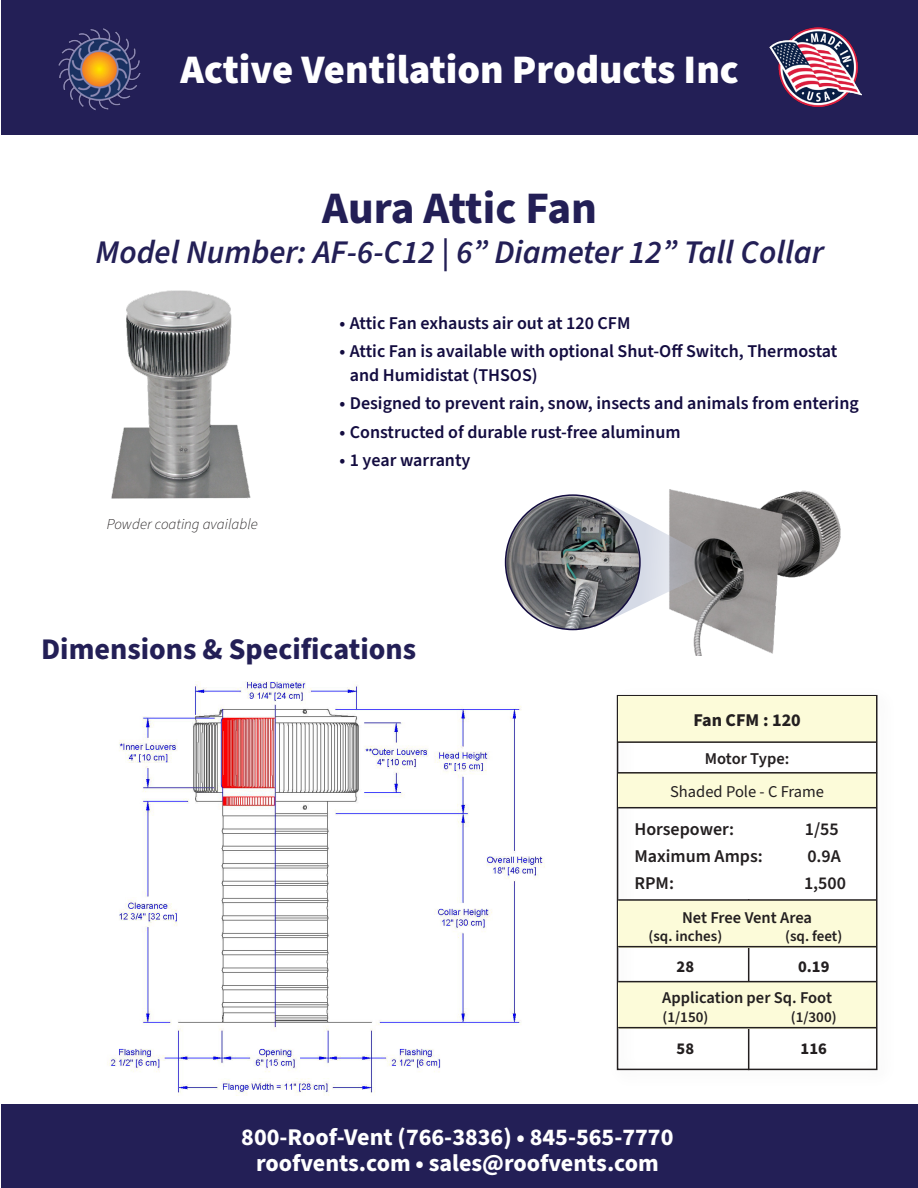
<style>
.page{position:relative;width:918px;height:1188px;background:#fff}
.page>*{position:absolute;margin:0;border:0;box-sizing:border-box;transform-origin:0 0}
.t1{font:700 45px "Source Sans Pro";color:#231f56}
.t2{font:900 40.5px "Source Sans Pro";color:#fff}
.t3{font:italic 600 33px "Source Sans Pro";color:#231f56}
.t4{font:700 30px "Source Sans Pro";color:#231f56}
.t5{font:700 24px/25.5px "Source Sans Pro";color:#fff;text-align:center}
.t6{font:600 18px/24px "Source Sans Pro";color:#130c40}
.t7{font:600 18px "Source Sans Pro";color:#231f20}
.t8{font:700 18px "Source Sans Pro";color:#231f20}
.t9{font:600 16.5px "Source Sans Pro";color:#231f20}
.t10{font:16.5px/33px "Source Sans Pro";color:#231f20;text-align:center}
.t11{font:700 16.5px "Source Sans Pro";color:#231f20}
.t12{font:600 15px "Source Sans Pro";color:#231f20}
.t13{font:italic 300 15px "Source Sans Pro";color:#231f20}
.s1{font-weight:600}
</style>
<div class="page">
<div style="left:1px;top:0;width:917px;height:135px;background:#231f56"></div>
<img style="left:58px;top:28px;width:83px;height:83px">
<img style="left:769px;top:28px;width:92px;height:79px">
<div style="left:1px;top:1105px;width:917px;height:83px;background:#231f56"></div>
<img style="left:107px;top:681px;width:438px;height:415px">
<img style="left:111px;top:290px;width:140px;height:208px">
<img style="left:669px;top:489px;width:172px;height:166px">
<svg style="left:594px;top:500px;width:131px;height:128px"></svg>
<img style="left:506px;top:495px;width:134px;height:135px;border-radius:67px">
<div style="left:617px;top:695px;width:261px;height:375px;border:2px solid #231f20"></div>
<div style="left:618px;top:697px;width:258px;height:46px;background:#fcfbd9"></div>
<div style="left:618px;top:772px;width:258px;height:35px;background:#fcfbd9"></div>
<hr style="left:748px;top:899px;width:1px;height:171px;background:#231f20">
<hr style="left:618px;top:807px;width:259px;height:1px;background:#231f20">
<hr style="left:618px;top:741px;width:258px;height:2px;background:#231f20">
<hr style="left:617px;top:772px;width:260px;height:2px;background:#231f20">
<div style="left:618px;top:900px;width:258px;height:47px;background:#fcfbd9"></div>
<div style="left:618px;top:982px;width:258px;height:46px;background:#fcfbd9"></div>
<hr style="left:618px;top:899px;width:259px;height:2px;background:#231f20">
<hr style="left:618px;top:946px;width:259px;height:1px;background:#231f20">
<hr style="left:618px;top:981px;width:259px;height:1px;background:#231f20">
<hr style="left:618px;top:1027px;width:259px;height:1px;background:#231f20">
<h2 class="t2" style="left:180px;top:41px;width:560px">Active Ventilation Products Inc</h2>
<p class="t1" style="left:322px;top:178px;width:276px">Aura Attic Fan</p>
<p class="t3" style="left:96px;top:230px;width:730px">Model Number: AF-6-C12 | 6” Diameter 12” Tall Collar</p>
<p class="t13" style="left:107px;top:514px;width:153px">Powder coating available</p>
<p class="t6" style="left:339px;top:311px;width:293px">• Attic Fan exhausts air out at 120 CFM</p>
<p class="t6" style="left:350px;top:340px;width:489px;text-indent:-10px">• Attic Fan is available with optional Shut-Off Switch, Thermostat and Humidistat (THSOS)</p>
<p class="t6" style="left:339px;top:392px;width:521px">• Designed to prevent rain, snow, insects and animals from entering</p>
<p class="t6" style="left:339px;top:420px;width:343px">• Constructed of durable rust-free aluminum</p>
<p class="t6" style="left:339px;top:449px;width:133px">• 1 year warranty</p>
<p class="t4" style="left:41px;top:629px;width:376px">Dimensions &amp; Specifications</p>
<p class="t8" style="left:693px;top:708px;width:109px">Fan CFM : 120</p>
<p class="t10" style="left:670px;top:743px;width:156px"><span class="s1">Motor Type:<br></span>Shaded Pole - C Frame</p>
<p class="t7" style="left:634px;top:817px;width:101px">Horsepower:</p>
<p class="t7" style="left:805px;top:817px;width:35px">1/55</p>
<p class="t7" style="left:634px;top:844px;width:130px">Maximum Amps:</p>
<p class="t7" style="left:807px;top:844px;width:35px">0.9A</p>
<p class="t7" style="left:634px;top:871px;width:41px">RPM:</p>
<p class="t7" style="left:804px;top:871px;width:44px">1,500</p>
<p class="t9" style="left:682px;top:906px;width:132px">Net Free Vent Area</p>
<p class="t12" style="left:649px;top:926px;width:75px">(sq. inches)</p>
<p class="t11" style="left:677px;top:956px;width:19px">28</p>
<p class="t12" style="left:785px;top:926px;width:59px">(sq. feet)</p>
<p class="t11" style="left:798px;top:956px;width:33px">0.19</p>
<p class="t9" style="left:662px;top:987px;width:171px">Application per Sq. Foot</p>
<p class="t12" style="left:663px;top:1007px;width:47px">(1/150)</p>
<p class="t11" style="left:677px;top:1038px;width:19px">58</p>
<p class="t12" style="left:791px;top:1007px;width:47px">(1/300)</p>
<p class="t11" style="left:801px;top:1038px;width:28px">116</p>
<h3 class="t5" style="left:241px;top:1125px;width:434px">800-Roof-Vent (766-3836) • 845-565-7770 roofvents.com • sales@roofvents.com</h3>
</div>
